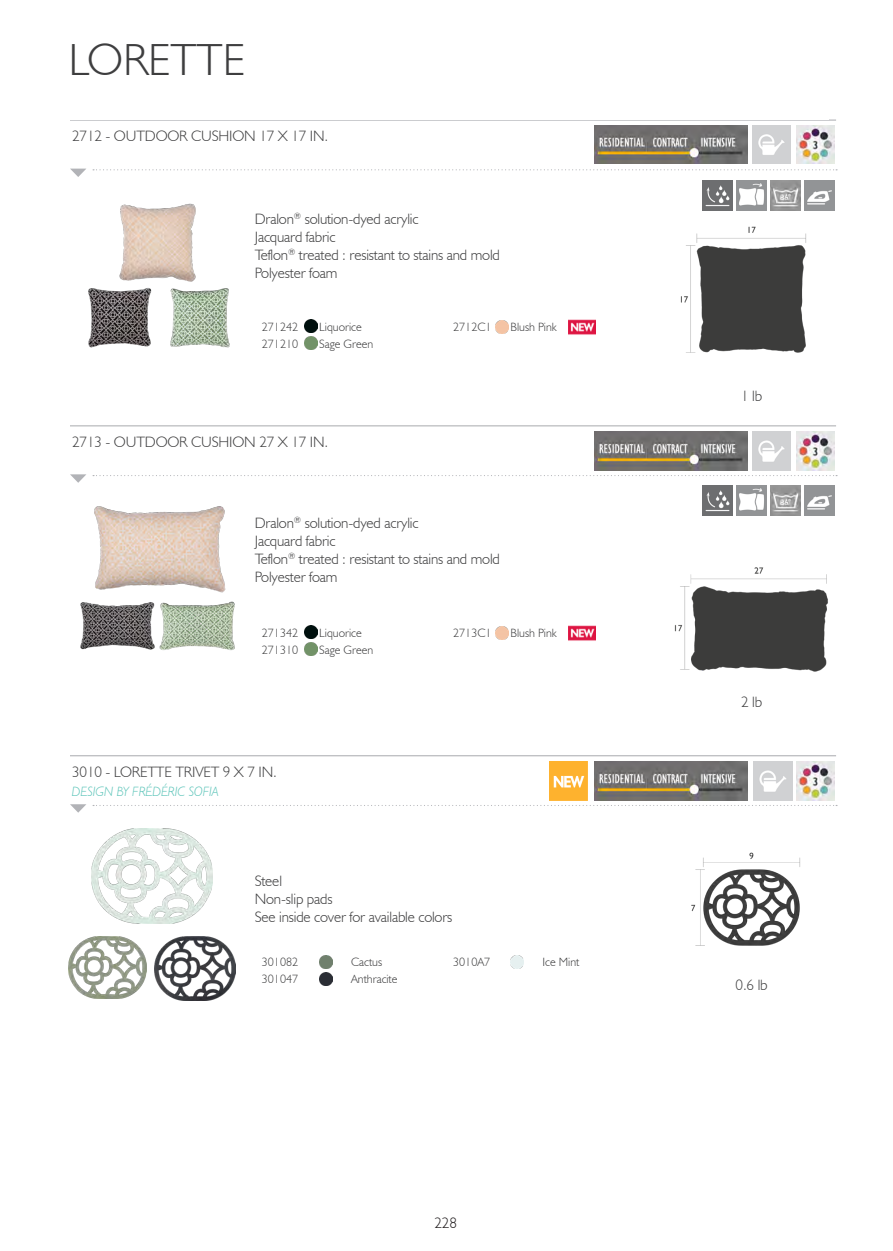
<style>
.page{position:relative;width:893px;height:1251px;background:#fff}
.page>*{position:absolute;margin:0;border:0;box-sizing:border-box;transform-origin:0 0}
.Gamme{font:300 45px "Humanist 521 BT";color:#3e3e3f}
.texte{font:300 15px "Humanist 521 BT";letter-spacing:-.01em;color:#3e3e3f}
.Genre{font:300 15px "Humanist 521 BT";letter-spacing:-.01em;color:#3e3e3f}
.TEXTE_CENTRE{font:300 15px "Humanist 521 BT";color:#3e3e3f}
.t1{font:300 15px "Humanist 521 BT";color:#231f20}
.Designer{font:italic 300 13.5px "Humanist 521 BT";color:#5fc5ba}
.couleurs{font:300 12px "Humanist 521 BT";color:#3e3e3f}
</style>
<div class="page">
<hr style="left:70px;top:755px;width:766px;height:1px;background:#b2b3b7">
<img style="left:550px;top:761px;width:38px;height:38px">
<img style="left:594px;top:761px;width:153px;height:38px">
<img style="left:754px;top:761px;width:38px;height:38px">
<img style="left:796px;top:761px;width:38px;height:38px">
<img style="left:691px;top:852px;width:110px;height:94px">
<svg style="left:70px;top:804px;width:16px;height:8px"></svg>
<svg style="left:319px;top:955px;width:13px;height:30px"></svg>
<svg style="left:511px;top:955px;width:12px;height:13px"></svg>
<svg style="left:93px;top:475px;width:744px;height:1px"></svg>
<hr style="left:70px;top:425px;width:766px;height:1px;background:#b2b3b7">
<img style="left:80px;top:506px;width:155px;height:145px">
<img style="left:703px;top:486px;width:29px;height:29px">
<img style="left:737px;top:486px;width:29px;height:29px">
<img style="left:771px;top:486px;width:29px;height:29px">
<img style="left:805px;top:486px;width:29px;height:29px">
<img style="left:594px;top:432px;width:153px;height:38px">
<img style="left:796px;top:432px;width:38px;height:38px">
<svg style="left:70px;top:474px;width:16px;height:8px"></svg>
<svg style="left:93px;top:169px;width:744px;height:1px"></svg>
<hr style="left:70px;top:119px;width:766px;height:2px;background:#b2b3b7">
<img style="left:88px;top:203px;width:142px;height:145px">
<img style="left:703px;top:180px;width:29px;height:30px">
<img style="left:737px;top:180px;width:29px;height:30px">
<img style="left:771px;top:180px;width:29px;height:30px">
<img style="left:805px;top:180px;width:29px;height:30px">
<img style="left:594px;top:125px;width:153px;height:38px">
<img style="left:796px;top:125px;width:38px;height:38px">
<svg style="left:70px;top:168px;width:16px;height:9px"></svg>
<svg style="left:304px;top:320px;width:13px;height:29px"></svg>
<svg style="left:496px;top:321px;width:12px;height:13px"></svg>
<svg style="left:304px;top:625px;width:13px;height:30px"></svg>
<svg style="left:496px;top:626px;width:12px;height:13px"></svg>
<img style="left:680px;top:226px;width:127px;height:127px">
<img style="left:674px;top:567px;width:154px;height:105px">
<img style="left:569px;top:319px;width:27px;height:16px">
<img style="left:569px;top:625px;width:27px;height:16px">
<img style="left:92px;top:828px;width:120px;height:95px">
<img style="left:68px;top:936px;width:79px;height:62px">
<img style="left:155px;top:936px;width:81px;height:64px">
<img style="left:753px;top:126px;width:38px;height:38px">
<img style="left:753px;top:432px;width:38px;height:38px">
<p class="Gamme" style="left:68px;top:32px;width:178px">LORETTE</p>
<p class="Genre" style="left:72px;top:127px;width:258px">2712 - OUTDOOR CUSHION 17 X 17 IN.</p>
<p class="texte" style="left:255px;top:210px;width:165px">Dralon<sup>®</sup> solution-dyed acrylic</p>
<p class="texte" style="left:255px;top:228px;width:82px">Jacquard fabric</p>
<p class="texte" style="left:255px;top:246px;width:247px">Teflon<sup>®</sup> treated : resistant to stains and mold</p>
<p class="texte" style="left:255px;top:264px;width:84px">Polyester foam</p>
<p class="couleurs" style="left:262px;top:319px;width:38px">271242</p>
<p class="couleurs" style="left:319px;top:319px;width:44px">Liquorice</p>
<p class="couleurs" style="left:262px;top:336px;width:38px">271210</p>
<p class="couleurs" style="left:319px;top:336px;width:56px">Sage Green</p>
<p class="Genre" style="left:72px;top:432px;width:258px">2713 - OUTDOOR CUSHION 27 X 17 IN.</p>
<p class="couleurs" style="left:453px;top:319px;width:40px">2712C1</p>
<p class="couleurs" style="left:511px;top:319px;width:48px">Blush Pink</p>
<p class="texte" style="left:255px;top:514px;width:165px">Dralon<sup>®</sup> solution-dyed acrylic</p>
<p class="texte" style="left:255px;top:532px;width:82px">Jacquard fabric</p>
<p class="texte" style="left:255px;top:550px;width:247px">Teflon<sup>®</sup> treated : resistant to stains and mold</p>
<p class="texte" style="left:255px;top:568px;width:84px">Polyester foam</p>
<p class="couleurs" style="left:262px;top:625px;width:38px">271342</p>
<p class="couleurs" style="left:319px;top:625px;width:44px">Liquorice</p>
<p class="couleurs" style="left:262px;top:642px;width:38px">271310</p>
<p class="couleurs" style="left:319px;top:642px;width:56px">Sage Green</p>
<p class="Genre" style="left:72px;top:762px;width:206px">3010 - LORETTE TRIVET 9 X 7 IN.</p>
<p class="Designer" style="left:72px;top:782px;width:149px">DESIGN BY FRÉDÉRIC SOFIA</p>
<p class="couleurs" style="left:453px;top:625px;width:40px">2713C1</p>
<p class="couleurs" style="left:511px;top:625px;width:48px">Blush Pink</p>
<p class="texte" style="left:255px;top:871px;width:29px">Steel</p>
<p class="texte" style="left:255px;top:889px;width:79px">Non-slip pads</p>
<p class="texte" style="left:255px;top:907px;width:199px">See inside cover for available colors</p>
<p class="couleurs" style="left:262px;top:954px;width:38px">301082</p>
<p class="couleurs" style="left:351px;top:954px;width:33px">Cactus</p>
<p class="couleurs" style="left:262px;top:971px;width:38px">301047</p>
<p class="couleurs" style="left:351px;top:971px;width:48px">Anthracite</p>
<p class="couleurs" style="left:453px;top:954px;width:39px">3010A7</p>
<p class="couleurs" style="left:542px;top:954px;width:38px">Ice Mint</p>
<p class="t1" style="left:434px;top:1213px;width:24px">228</p>
<p class="TEXTE_CENTRE" style="left:741px;top:386px;width:22px">1 lb</p>
<p class="TEXTE_CENTRE" style="left:741px;top:692px;width:22px">2 lb</p>
<p class="TEXTE_CENTRE" style="left:736px;top:975px;width:34px">0.6 lb</p>
</div>
